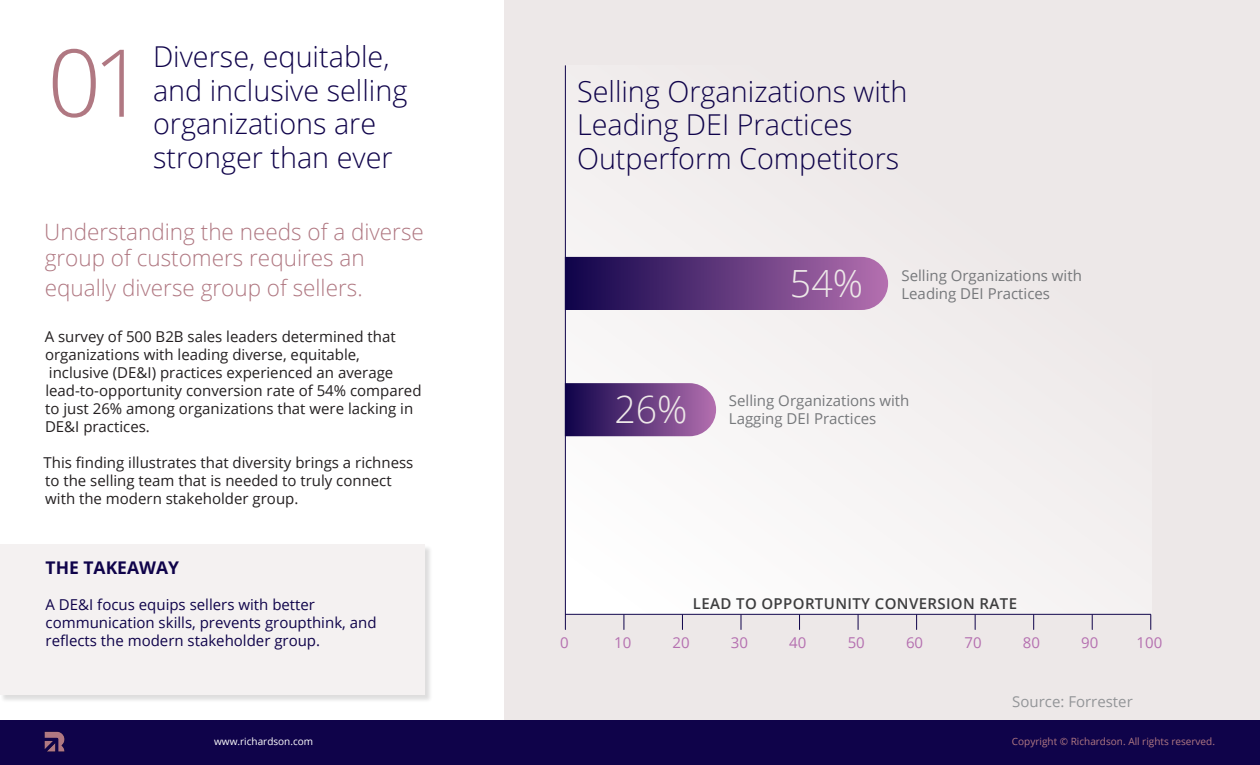
<style>
.page{position:relative;width:1260px;height:765px;background:#fff}
.page>*{position:absolute;margin:0;border:0;box-sizing:border-box;transform-origin:0 0}
.Cover_Headline{font:300 93.75px "Open Sans";color:#b07882}
.t1{font:300 37.5px "Open Sans";color:#ede8e8}
.t2{font:300 28.75px/33.8px "Open Sans";color:#0f034a}
.t3{font:300 22.5px/26.2px "Open Sans";color:#b07882}
.Footer_Legal{font:700 17.5px "Open Sans";color:#0f034a}
.Footer_Legal-2{font:15px/18px "Open Sans";color:#231f20}
.Footer_Legal-3{font:15px/18px "Open Sans";color:#0f034a}
.t4{font:15px/18px "Open Sans";color:#76787b}
.t5{font:600 15px "Open Sans";letter-spacing:.025em;color:#3e3e3f}
.t6{font:15px "Open Sans";color:#b570b0}
.t7{font:15px "Open Sans";color:#939598}
.Footer_Legal-4{font:10px "Open Sans";color:#b07882}
.Footer_URL{font:10px "Open Sans";color:#fff}
</style>
<div class="page">
<div style="left:504px;top:0;width:756px;height:765px;background:#ede8e8"></div>
<div style="left:565px;top:65px;width:586px;height:550px;background:#f2efef"></div>
<div style="left:0;top:545px;width:433px;height:158px;background:#231f20;opacity:.15"></div>
<div style="left:0;top:545px;width:425px;height:150px;background:#f4f1f1"></div>
<hr style="left:565px;top:66px;width:1px;height:548px;background:#0f034a">
<hr style="left:565px;top:614px;width:586px;height:1px;background:#0f034a">
<svg style="left:565px;top:615px;width:1px;height:14px"></svg>
<svg style="left:741px;top:615px;width:1px;height:14px"></svg>
<svg style="left:916px;top:615px;width:1px;height:14px"></svg>
<svg style="left:623px;top:615px;width:1px;height:14px"></svg>
<svg style="left:799px;top:615px;width:1px;height:14px"></svg>
<svg style="left:975px;top:615px;width:1px;height:14px"></svg>
<svg style="left:1033px;top:615px;width:1px;height:14px"></svg>
<svg style="left:682px;top:615px;width:1px;height:14px"></svg>
<svg style="left:858px;top:615px;width:1px;height:14px"></svg>
<svg style="left:1092px;top:615px;width:1px;height:14px"></svg>
<svg style="left:1150px;top:615px;width:1px;height:14px"></svg>
<svg style="left:566px;top:257px;width:322px;height:53px;background:#623b7d"></svg>
<svg style="left:566px;top:383px;width:150px;height:53px;background:#643e7f"></svg>
<div style="left:0;top:720px;width:1260px;height:45px;background:#0f034a"></div>
<img style="left:44px;top:731px;width:21px;height:21px">
<p class="Cover_Headline" style="left:48px;top:18px;width:100px">01</p>
<h2 class="t2" style="left:153px;top:39px;width:256px">Diverse, equitable, and inclusive selling organizations are stronger than ever</h2>
<h2 class="t3" style="left:44px;top:218px;width:381px">Understanding the needs of a diverse group of customers requires an</h2>
<h2 class="t3" style="left:45px;top:274px;width:319px">equally diverse group of sellers.</h2>
<p class="Footer_Legal-2" style="left:45px;top:327px;width:353px">A survey of 500 B2B sales leaders determined that organizations with leading diverse, equitable,</p>
<p class="Footer_Legal-2" style="left:45px;top:363px;width:378px">inclusive (DE&amp;I) practices experienced an average lead-to-opportunity conversion rate of 54% compared to just 26% among organizations that were lacking in DE&amp;I practices.</p>
<p class="Footer_Legal-2" style="left:44px;top:453px;width:371px">This finding illustrates that diversity brings a richness to the selling team that is needed to truly connect with the modern stakeholder group.</p>
<p class="Footer_Legal" style="left:46px;top:555px;width:135px">THE TAKEAWAY</p>
<p class="Footer_Legal-3" style="left:46px;top:595px;width:332px">A DE&amp;I focus equips sellers with better communication skills, prevents groupthink, and reflects the modern stakeholder group.</p>
<h2 class="t2" style="left:577px;top:74px;width:332px">Selling Organizations with<br>Leading DEI Practices<br>Outperform Competitors</h2>
<p class="t1" style="left:614px;top:384px;width:75px">26%</p>
<p class="t1" style="left:790px;top:258px;width:75px">54%</p>
<p class="t4" style="left:901px;top:266px;width:182px">Selling Organizations with<br>Leading DEI Practices</p>
<p class="t4" style="left:729px;top:391px;width:182px">Selling Organizations with<br>Lagging DEI Practices</p>
<p class="t5" style="left:693px;top:593px;width:326px">LEAD TO OPPORTUNITY CONVERSION RATE</p>
<p class="t6" style="left:560px;top:632px;width:10px">0</p>
<p class="t6" style="left:614px;top:632px;width:19px">10</p>
<p class="t6" style="left:673px;top:632px;width:19px">20</p>
<p class="t6" style="left:731px;top:632px;width:19px">30</p>
<p class="t6" style="left:789px;top:632px;width:19px">40</p>
<p class="t6" style="left:848px;top:632px;width:19px">50</p>
<p class="t6" style="left:906px;top:632px;width:19px">60</p>
<p class="t6" style="left:964px;top:632px;width:19px">70</p>
<p class="t6" style="left:1023px;top:632px;width:19px">80</p>
<p class="t6" style="left:1081px;top:632px;width:19px">90</p>
<p class="t6" style="left:1137px;top:632px;width:27px">100</p>
<p class="t7" style="left:1012px;top:691px;width:122px">Source: Forrester</p>
<p class="Footer_URL" style="left:214px;top:734px;width:100px">www.richardson.com</p>
<p class="Footer_Legal-4" style="left:1012px;top:734px;width:205px">Copyright © Richardson. All rights reserved.</p>
</div>
